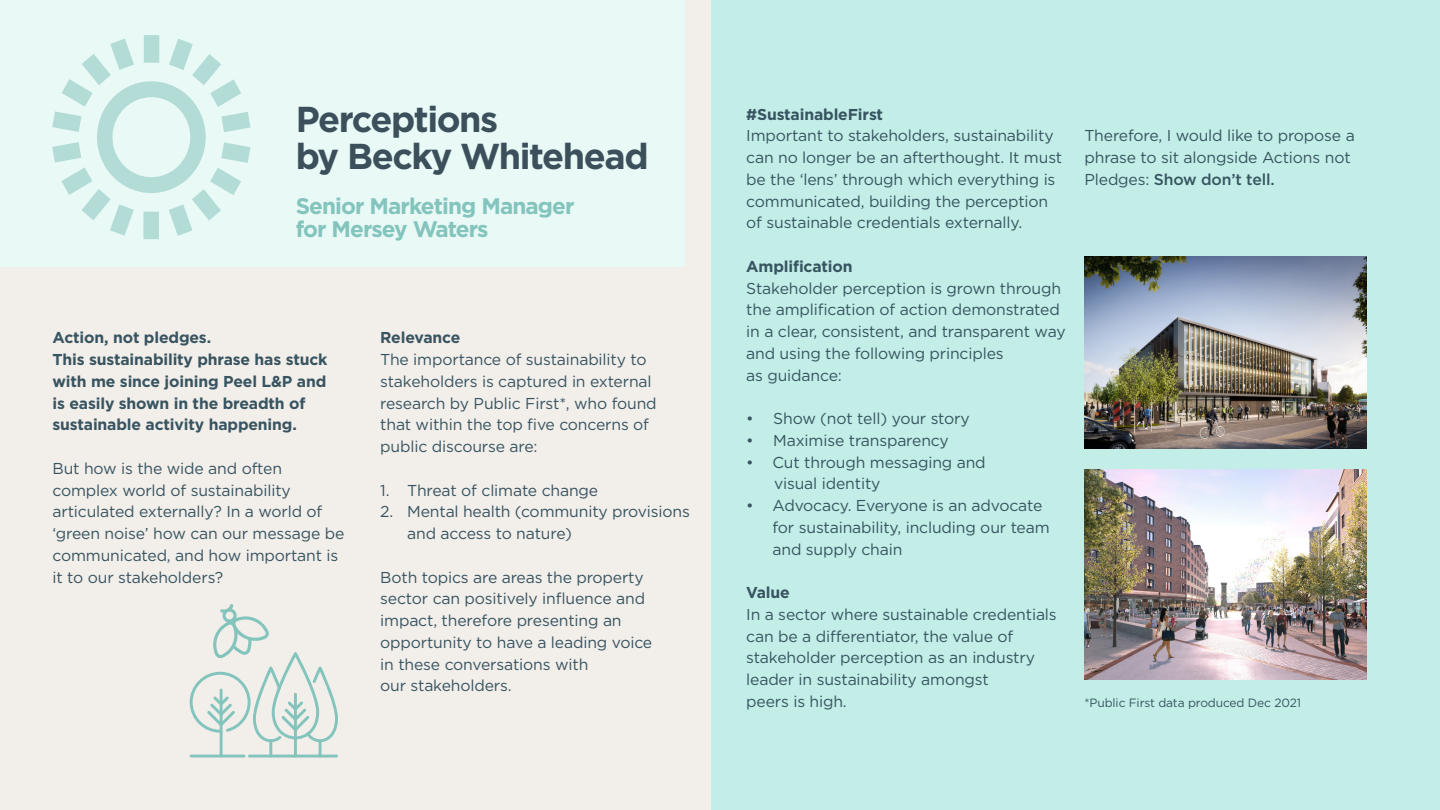
<style>
.page{position:relative;width:1440px;height:810px;background:#f2eeea}
.page>*{position:absolute;margin:0;border:0;box-sizing:border-box;transform-origin:0 0}
.t1{font:700 36px/37.5px "Gotham";letter-spacing:-.04em;color:#3b505b}
.t2{font:700 22.5px/22.5px "Gotham";letter-spacing:-.04em;color:#83c4bd}
.t3{font:15.75px/21.8px "Gotham";letter-spacing:-.01em;color:#375460}
.t4{font:700 15.75px/21.8px "Gotham";letter-spacing:-.01em;color:#375460}
.t5{font:12px "Gotham";letter-spacing:-.01em;color:#375460}
.s1{font-weight:500}
</style>
<div class="page">
<div style="left:711px;top:0;width:729px;height:810px;background:#c2eee7"></div>
<div style="left:0;top:0;width:684px;height:267px;background:#e8f9f6"></div>
<img style="left:1084px;top:256px;width:282px;height:192px">
<hr style="left:319px;top:739px;width:3px;height:19px;background:#83c4bd">
<hr style="left:269px;top:739px;width:3px;height:19px;background:#83c4bd">
<hr style="left:294px;top:693px;width:3px;height:65px;background:#83c4bd">
<hr style="left:248px;top:755px;width:90px;height:3px;background:#83c4bd">
<hr style="left:220px;top:689px;width:3px;height:69px;background:#83c4bd">
<hr style="left:190px;top:755px;width:55px;height:3px;background:#83c4bd">
<svg style="left:190px;top:604px;width:148px;height:138px"></svg>
<div style="left:144px;top:35px;width:15px;height:28px;background:#b4dcd7"></div>
<svg style="left:52px;top:39px;width:199px;height:197px"></svg>
<div style="left:143px;top:212px;width:16px;height:27px;background:#b4dcd7"></div>
<img style="left:1084px;top:470px;width:282px;height:210px">
<h1 class="t1" style="left:296px;top:100px;width:355px">Perceptions<br>by Becky Whitehead</h1>
<h2 class="t2" style="left:296px;top:195px;width:280px">Senior Marketing Manager for Mersey Waters</h2>
<p class="t4" style="left:52px;top:327px;width:277px">Action, not pledges.<br>This sustainability phrase has stuck with me since joining Peel L&amp;P and is easily shown in the breadth of sustainable activity happening.</p>
<p class="t3" style="left:52px;top:457px;width:293px">But how is the wide and often complex world of sustainability articulated externally? In a world of ‘green noise’ how can our message be communicated, and how important is it to our stakeholders?</p>
<p class="t4" style="left:380px;top:327px;width:82px">Relevance</p>
<p class="t3" style="left:380px;top:348px;width:278px">The importance of sustainability to stakeholders is captured in external research by Public First*, who found that within the top five concerns of public discourse are:</p>
<p class="t3" style="left:380px;top:479px;width:219px">1. Threat of climate change</p>
<p class="t3" style="left:407px;top:501px;width:284px;text-indent:-27px">2. Mental health (community provisions and access to nature)</p>
<p class="t3" style="left:380px;top:566px;width:274px">Both topics are areas the property sector can positively influence and impact, therefore presenting an opportunity to have a leading voice in these conversations with<br>our stakeholders.</p>
<p class="t4" style="left:746px;top:103px;width:138px">#SustainableFirst</p>
<p class="t3" style="left:746px;top:125px;width:317px">Important to stakeholders, sustainability can no longer be an afterthought. It must be the ‘lens’ through which everything is communicated, building the perception of sustainable credentials externally.</p>
<p class="t4" style="left:746px;top:255px;width:108px">Amplification</p>
<p class="t3" style="left:746px;top:277px;width:321px">Stakeholder perception is grown through the amplification of action demonstrated in a clear, consistent, and transparent way and using the following principles<br>as guidance:</p>
<p class="t3" style="left:746px;top:407px;width:225px">• Show (not tell) your story</p>
<p class="t3" style="left:746px;top:429px;width:204px">• Maximise transparency</p>
<p class="t3" style="left:774px;top:451px;width:213px;text-indent:-28px">• Cut through messaging and visual identity</p>
<p class="t3" style="left:773px;top:494px;width:279px;text-indent:-26px">• Advocacy. Everyone is an advocate for sustainability, including our team and supply chain</p>
<p class="t4" style="left:746px;top:582px;width:45px">Value</p>
<p class="t3" style="left:746px;top:603px;width:312px">In a sector where sustainable credentials can be a differentiator, the value of stakeholder perception as an industry leader in sustainability amongst<br>peers is high.</p>
<p class="t3" style="left:1084px;top:125px;width:272px">Therefore, I would like to propose a phrase to sit alongside Actions not<br>Pledges: <span class="s1">Show don’t tell.</span></p>
<p class="t5" style="left:1084px;top:695px;width:218px">*Public First data produced Dec 2021</p>
</div>
